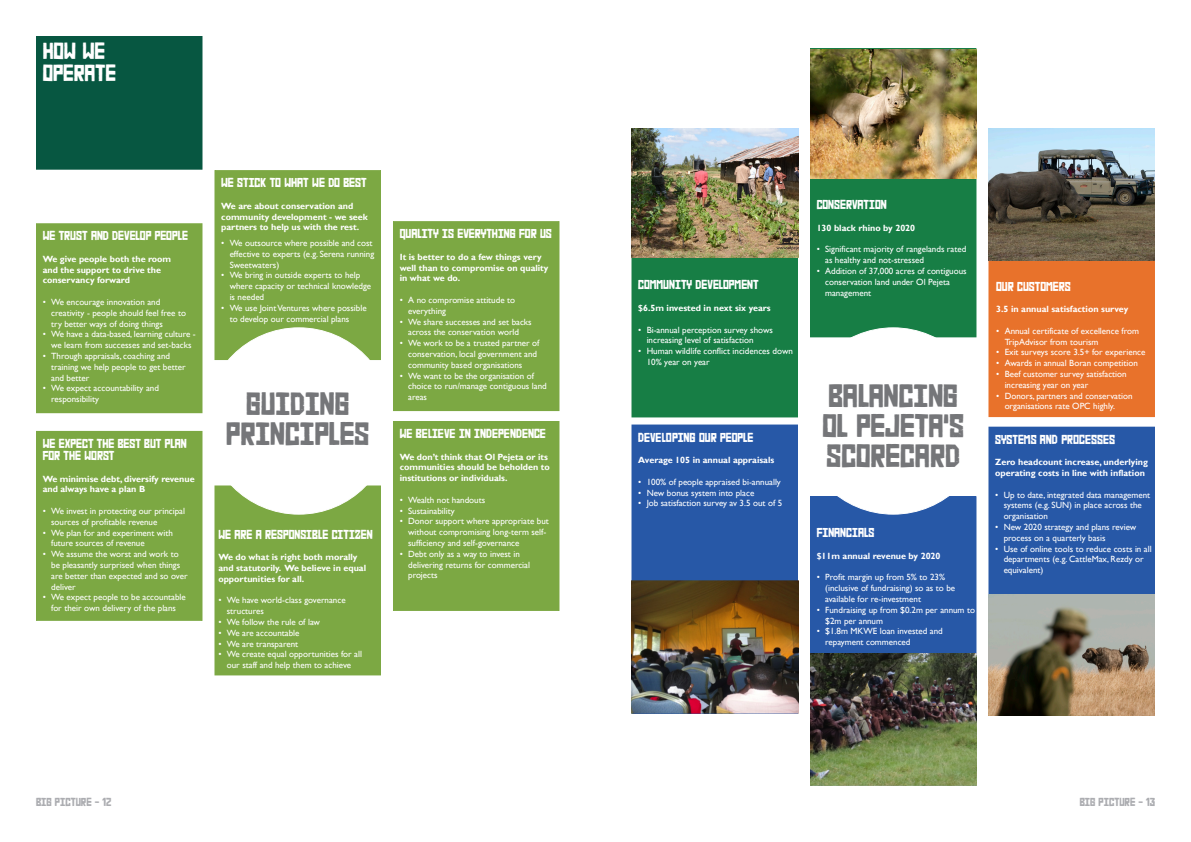
<style>
.page{position:relative;width:1191px;height:842px;background:#fff}
.page>*{position:absolute;margin:0;border:0;box-sizing:border-box;transform-origin:0 0}
.t1{font:25px/30px "Earthwerk";color:#757679;text-align:center}
.t2{font:18px/21.6px "Earthwerk";color:#fff}
.t3{font:10px/12px "Earthwerk";color:#fff}
.t4{font:9px/10.8px "Gill Sans";color:#fff}
.t5{font:700 9px/10.8px "Gill Sans";color:#fff}
.t6{font:9px "Earthwerk";color:#acadb1}
</style>
<div class="page">
<div style="left:36px;top:37px;width:166px;height:132px;background:#075741"></div>
<div style="left:36px;top:36px;width:166px;height:134px;border:1px solid #075741"></div>
<div style="left:36px;top:224px;width:166px;height:189px;background:#7ca843"></div>
<div style="left:36px;top:223px;width:166px;height:190px;border:1px solid #7ca843"></div>
<div style="left:36px;top:431px;width:166px;height:189px;background:#7ca843"></div>
<div style="left:36px;top:431px;width:166px;height:190px;border:1px solid #7ca843"></div>
<div style="left:215px;top:171px;width:165px;height:189px;background:#7ca843"></div>
<div style="left:214px;top:170px;width:167px;height:190px;border:1px solid #7ca843"></div>
<div style="left:215px;top:486px;width:165px;height:189px;background:#7ca843"></div>
<div style="left:214px;top:485px;width:167px;height:190px;border:1px solid #7ca843"></div>
<div style="left:393px;top:222px;width:166px;height:189px;background:#7ca843"></div>
<div style="left:393px;top:221px;width:166px;height:190px;border:1px solid #7ca843"></div>
<div style="left:393px;top:421px;width:166px;height:189px;background:#7ca843"></div>
<div style="left:393px;top:421px;width:166px;height:190px;border:1px solid #7ca843"></div>
<div style="left:632px;top:129px;width:165px;height:288px;background:#177e45"></div>
<div style="left:631px;top:128px;width:167px;height:289px;border:1px solid #177e45"></div>
<div style="left:989px;top:130px;width:165px;height:286px;background:#e8722b"></div>
<div style="left:988px;top:129px;width:167px;height:288px;border:2px solid #e8722b"></div>
<div style="left:810px;top:49px;width:166px;height:288px;background:#177e45"></div>
<div style="left:810px;top:48px;width:166px;height:289px;border:1px solid #177e45"></div>
<div style="left:810px;top:497px;width:166px;height:288px;background:#2758a7"></div>
<div style="left:206px;top:328px;width:186px;height:186px;background:#fff;border-radius:50%"></div>
<img style="left:810px;top:653px;width:166px;height:132px">
<img style="left:631px;top:128px;width:167px;height:129px">
<img style="left:988px;top:128px;width:167px;height:133px">
<img style="left:810px;top:49px;width:166px;height:129px">
<div style="left:800px;top:328px;width:186px;height:186px;background:#fff;border-radius:50%"></div>
<div style="left:989px;top:427px;width:165px;height:288px;background:#2758a7"></div>
<div style="left:988px;top:427px;width:167px;height:289px;border:1px solid #2758a7"></div>
<img style="left:988px;top:594px;width:167px;height:122px">
<div style="left:632px;top:425px;width:165px;height:288px;background:#2758a7"></div>
<div style="left:631px;top:424px;width:167px;height:290px;border:1px solid #2758a7"></div>
<img style="left:631px;top:580px;width:167px;height:133px">
<h2 class="t2" style="left:43px;top:40px;width:75px">HOW WE<br>OPERATE</h2>
<p class="t3" style="left:43px;top:230px;width:147px">WE TRUST AND DEVELOP PEOPLE</p>
<p class="t5" style="left:43px;top:253px;width:130px">We give people both the room and the support to drive the conservancy forward</p>
<p class="t4" style="left:51px;top:296px;width:136px;text-indent:-9px">• We encourage innovation and creativity - people should feel free to try better ways of doing things</p>
<p class="t4" style="left:43px;top:329px;width:155px;text-align:center">• We have a data-based, learning culture - we learn from successes and set-backs</p>
<p class="t4" style="left:51px;top:350px;width:136px;text-indent:-9px">• Through appraisals, coaching and training we help people to get better and better</p>
<p class="t4" style="left:51px;top:383px;width:109px;text-indent:-9px">• We expect accountability and responsibility</p>
<p class="t3" style="left:43px;top:437px;width:146px">WE EXPECT THE BEST BUT PLAN<br>FOR THE WORST</p>
<p class="t5" style="left:43px;top:473px;width:153px">We minimise debt, diversify revenue and always have a plan B</p>
<p class="t4" style="left:51px;top:505px;width:135px;text-indent:-9px">• We invest in protecting our principal sources of profitable revenue</p>
<p class="t4" style="left:51px;top:527px;width:123px;text-indent:-9px">• We plan for and experiment with future sources of revenue</p>
<p class="t4" style="left:51px;top:549px;width:138px;text-indent:-9px">• We assume the worst and work to be pleasantly surprised when things are better than expected and so over deliver</p>
<p class="t4" style="left:43px;top:592px;width:145px;text-align:center">• We expect people to be accountable for their own delivery of the plans</p>
<p class="t3" style="left:221px;top:176px;width:147px">WE STICK TO WHAT WE DO BEST</p>
<p class="t5" style="left:221px;top:200px;width:148px">We are about conservation and community development - we seek partners to help us with the rest.</p>
<p class="t4" style="left:230px;top:237px;width:146px;text-indent:-9px">• We outsource where possible and cost effective to experts (e.g. Serena running<br>Sweetwaters)</p>
<p class="t4" style="left:230px;top:270px;width:143px;text-indent:-9px">• We bring in outside experts to help where capacity or technical knowledge is needed</p>
<p class="t4" style="left:230px;top:302px;width:138px;text-indent:-9px">• We use Joint Ventures where possible to develop our commercial plans</p>
<p class="t3" style="left:816px;top:198px;width:72px">CONSERVATION</p>
<p class="t5" style="left:816px;top:222px;width:100px">130 black rhino by 2020</p>
<p class="t4" style="left:825px;top:244px;width:143px;text-indent:-9px">• Significant majority of rangelands rated as healthy and not-stressed</p>
<p class="t4" style="left:825px;top:265px;width:143px;text-indent:-9px">• Addition of 37,000 acres of contiguous conservation land under Ol Pejeta management</p>
<p class="t3" style="left:400px;top:227px;width:154px">QUALITY IS EVERYTHING FOR US</p>
<p class="t5" style="left:400px;top:251px;width:150px">It is better to do a few things very well than to compromise on quality in what we do.</p>
<p class="t4" style="left:408px;top:294px;width:108px;text-indent:-9px">• A no compromise attitude to everything</p>
<p class="t4" style="left:400px;top:316px;width:134px;text-align:center">• We share successes and set backs across the conservation world</p>
<p class="t4" style="left:408px;top:338px;width:133px;text-indent:-9px">• We work to be a trusted partner of conservation, local government and community based organisations</p>
<p class="t4" style="left:408px;top:370px;width:140px;text-indent:-9px">• We want to be the organisation of choice to run/manage contiguous land areas</p>
<p class="t3" style="left:400px;top:427px;width:148px">WE BELIEVE IN INDEPENDENCE</p>
<p class="t5" style="left:400px;top:451px;width:152px">We don’t think that Ol Pejeta or its communities should be beholden to institutions or individuals.</p>
<p class="t4" style="left:400px;top:494px;width:87px">• Wealth not handouts</p>
<p class="t4" style="left:400px;top:505px;width:57px">• Sustainability</p>
<p class="t4" style="left:408px;top:516px;width:142px;text-indent:-9px">• Donor support where appropriate but without compromising long-term self&shy;sufficiency and self-governance</p>
<p class="t4" style="left:408px;top:548px;width:123px;text-indent:-9px">• Debt only as a way to invest in delivering returns for commercial projects</p>
<p class="t3" style="left:638px;top:279px;width:122px">COMMUNITY DEVELOPMENT</p>
<p class="t5" style="left:638px;top:302px;width:134px">$6.5m invested in next six years</p>
<p class="t4" style="left:646px;top:324px;width:128px;text-indent:-9px">• Bi-annual perception survey shows increasing level of satisfaction</p>
<p class="t4" style="left:646px;top:346px;width:148px;text-indent:-9px">• Human wildlife conflict incidences down<br>10% year on year</p>
<h1 class="t1" style="left:226px;top:389px;width:144px">GUIDING<br>PRINCIPLES</h1>
<h1 class="t1" style="left:822px;top:381px;width:143px;text-align:left">BALANCING<br>OL PEJETA’S<br>SCORECARD</h1>
<p class="t3" style="left:638px;top:431px;width:117px">DEVELOPING OUR PEOPLE</p>
<p class="t5" style="left:638px;top:455px;width:138px">Average 105 in annual appraisals</p>
<p class="t4" style="left:638px;top:476px;width:144px">• 100% of people appraised bi-annually</p>
<p class="t4" style="left:638px;top:487px;width:118px">• New bonus system into place</p>
<p class="t4" style="left:638px;top:498px;width:146px">• Job satisfaction survey av 3.5 out of 5</p>
<p class="t3" style="left:816px;top:527px;width:59px">FINANCIALS</p>
<p class="t5" style="left:816px;top:550px;width:125px">$11m annual revenue by 2020</p>
<p class="t4" style="left:825px;top:572px;width:131px;text-indent:-9px">• Profit margin up from 5% to 23% (inclusive of fundraising) so as to be available for re-investment</p>
<p class="t4" style="left:825px;top:604px;width:151px;text-indent:-9px">• Fundraising up from $0.2m per annum to $2m per annum</p>
<p class="t4" style="left:825px;top:626px;width:119px;text-indent:-9px">• $1.8m MKWE loan invested and repayment commenced</p>
<p class="t3" style="left:218px;top:528px;width:156px">WE ARE A RESPONSIBLE CITIZEN</p>
<p class="t5" style="left:218px;top:551px;width:149px">We do what is right both morally and statutorily. We believe in equal opportunities for all.</p>
<p class="t4" style="left:227px;top:595px;width:120px;text-indent:-9px">• We have world-class governance structures</p>
<p class="t4" style="left:218px;top:616px;width:103px">• We follow the rule of law</p>
<p class="t4" style="left:218px;top:627px;width:83px">• We are accountable</p>
<p class="t4" style="left:218px;top:638px;width:81px">• We are transparent</p>
<p class="t4" style="left:218px;top:649px;width:145px;text-align:center">• We create equal opportunities for all our staff and help them to achieve</p>
<p class="t3" style="left:996px;top:280px;width:76px">OUR CUSTOMERS</p>
<p class="t5" style="left:996px;top:304px;width:134px">3.5 in annual satisfaction survey</p>
<p class="t4" style="left:1004px;top:325px;width:136px;text-indent:-9px">• Annual certificate of excellence from<br>TripAdvisor from tourism</p>
<p class="t4" style="left:996px;top:347px;width:151px">• Exit surveys score 3.5+ for experience</p>
<p class="t4" style="left:996px;top:358px;width:143px">• Awards in annual Boran competition</p>
<p class="t4" style="left:1004px;top:368px;width:124px;text-indent:-9px">• Beef customer survey satisfaction increasing year on year</p>
<p class="t4" style="left:1004px;top:390px;width:129px;text-indent:-9px">• Donors, partners and conservation organisations rate OPC highly.</p>
<p class="t3" style="left:995px;top:433px;width:121px">SYSTEMS AND PROCESSES</p>
<p class="t5" style="left:995px;top:457px;width:154px">Zero headcount increase, underlying operating costs in line with inflation</p>
<p class="t4" style="left:1003px;top:489px;width:148px;text-indent:-9px">• Up to date, integrated data management systems (e.g. SUN) in place across the organisation</p>
<p class="t4" style="left:1003px;top:521px;width:134px;text-indent:-9px">• New 2020 strategy and plans review process on a quarterly basis</p>
<p class="t4" style="left:1003px;top:543px;width:150px;text-indent:-9px">• Use of online tools to reduce costs in all departments (e.g. CattleMax, Rezdy or equivalent)</p>
<p class="t6" style="left:36px;top:795px;width:77px">BIG PICTURE - 12</p>
<p class="t6" style="left:1079px;top:795px;width:77px">BIG PICTURE - 13</p>
</div>
